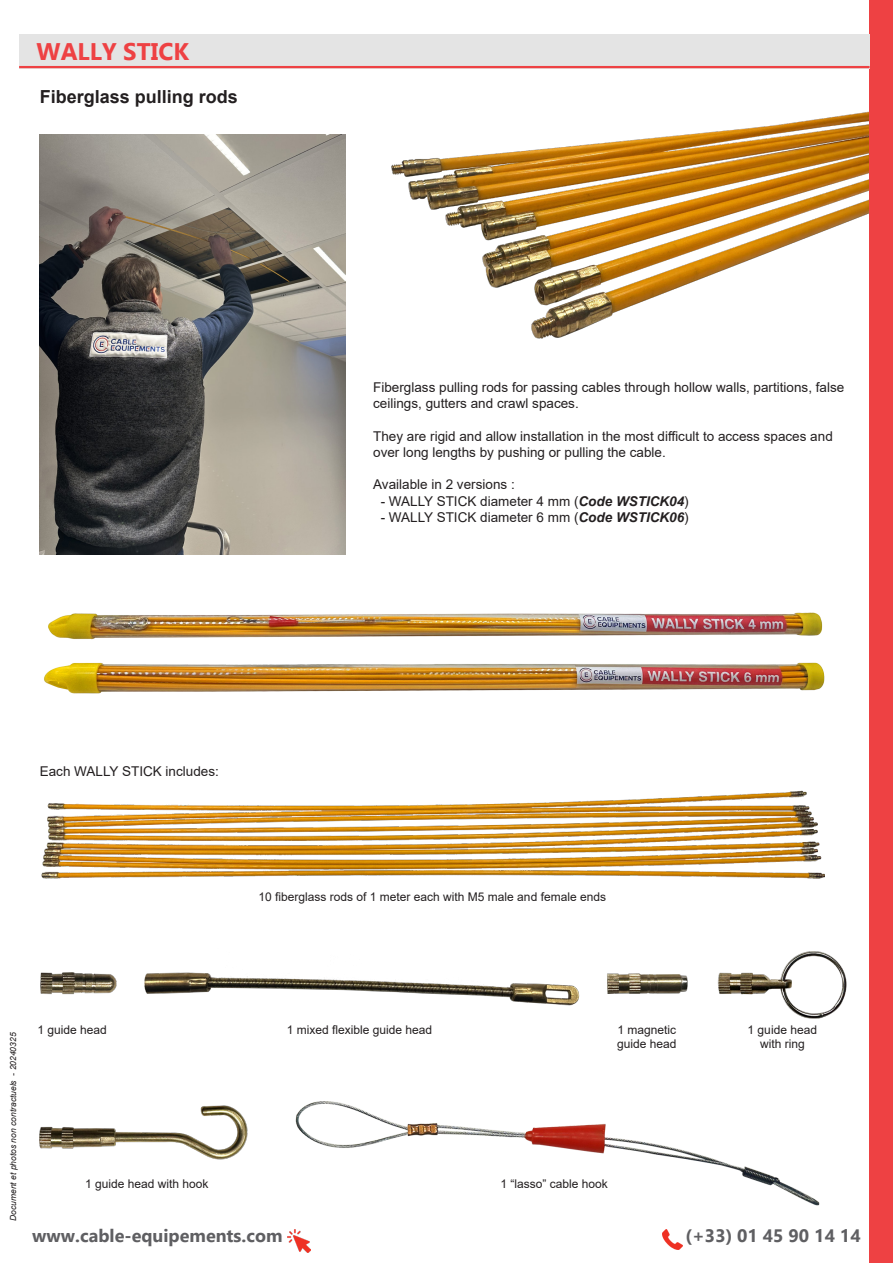
<style>
.page{position:relative;width:893px;height:1263px;background:#fff}
.page>*{position:absolute;margin:0;border:0;box-sizing:border-box;transform-origin:0 0}
.t1{font:700 24px "Gadugi";color:#ee4143}
.t2{font:700 18px "Gadugi";color:#5f5f62}
.t3{font:700 18px "Arial";color:#231f20}
.t4{font:13.5px/16.2px "Arial";color:#231f20}
.t5{font:12px "Arial";color:#231f20}
.t6{font:italic 8.55px "Arial";color:#231f20}
.s1{font-weight:700;font-style:italic}
</style>
<div class="page">
<img style="left:41px;top:790px;width:784px;height:89px">
<img style="left:48px;top:612px;width:775px;height:28px">
<img style="left:44px;top:662px;width:781px;height:32px">
<img style="left:295px;top:1101px;width:525px;height:105px">
<img style="left:40px;top:972px;width:77px;height:23px">
<img style="left:144px;top:972px;width:436px;height:34px">
<img style="left:39px;top:1105px;width:209px;height:55px">
<img style="left:717px;top:951px;width:130px;height:68px">
<img style="left:607px;top:973px;width:81px;height:21px">
<img style="left:40px;top:135px;width:306px;height:420px">
<img style="left:391px;top:102px;width:479px;height:249px">
<div style="left:870px;top:0;width:23px;height:1263px;background:#ee4143"></div>
<div style="left:19px;top:34px;width:851px;height:34px;background:#e4e4e4"></div>
<hr style="left:19px;top:66px;width:851px;height:2px;background:#ee4143">
<img style="left:287px;top:1229px;width:24px;height:23px">
<img style="left:662px;top:1229px;width:20px;height:20px">
<p class="t1" style="left:37px;top:37px;width:154px">WALLY STICK</p>
<p class="t3" style="left:40px;top:84px;width:200px">Fiberglass pulling rods</p>
<p class="t4" style="left:373px;top:379px;width:473px">Fiberglass pulling rods for passing cables through hollow walls, partitions, false ceilings, gutters and crawl spaces.</p>
<p class="t4" style="left:373px;top:428px;width:461px">They are rigid and allow installation in the most difficult to access spaces and over long lengths by pushing or pulling the cable.</p>
<p class="t4" style="left:373px;top:476px;width:143px">Available in 2 versions :</p>
<p class="t4" style="left:381px;top:493px;width:310px">- WALLY STICK diameter 4 mm (<span class="s1">Code WSTICK04</span>)</p>
<p class="t4" style="left:381px;top:509px;width:310px">- WALLY STICK diameter 6 mm (<span class="s1">Code WSTICK06</span>)</p>
<p class="t4" style="left:40px;top:763px;width:181px">Each WALLY STICK includes:</p>
<p class="t5" style="left:259px;top:888px;width:349px">10 fiberglass rods of 1 meter each with M5 male and female ends</p>
<p class="t6" style="left:8px;top:1221px;width:190px;rotate:-90deg">Document et photos non contractuels - 20240325</p>
<p class="t5" style="left:38px;top:1021px;width:71px">1 guide head</p>
<p class="t5" style="left:287px;top:1021px;width:147px">1 mixed flexible guide head</p>
<p class="t5" style="left:618px;top:1021px;width:60px">1 magnetic</p>
<p class="t5" style="left:617px;top:1036px;width:61px">guide head</p>
<p class="t5" style="left:85px;top:1175px;width:125px">1 guide head with hook</p>
<p class="t5" style="left:500px;top:1175px;width:109px">1 “lasso” cable hook</p>
<p class="t5" style="left:748px;top:1021px;width:71px">1 guide head</p>
<p class="t5" style="left:760px;top:1036px;width:46px">with ring</p>
<p class="t2" style="left:32px;top:1225px;width:252px">www.cable-equipements.com</p>
<p class="t2" style="left:686px;top:1225px;width:177px">(+33) 01 45 90 14 14</p>
</div>
